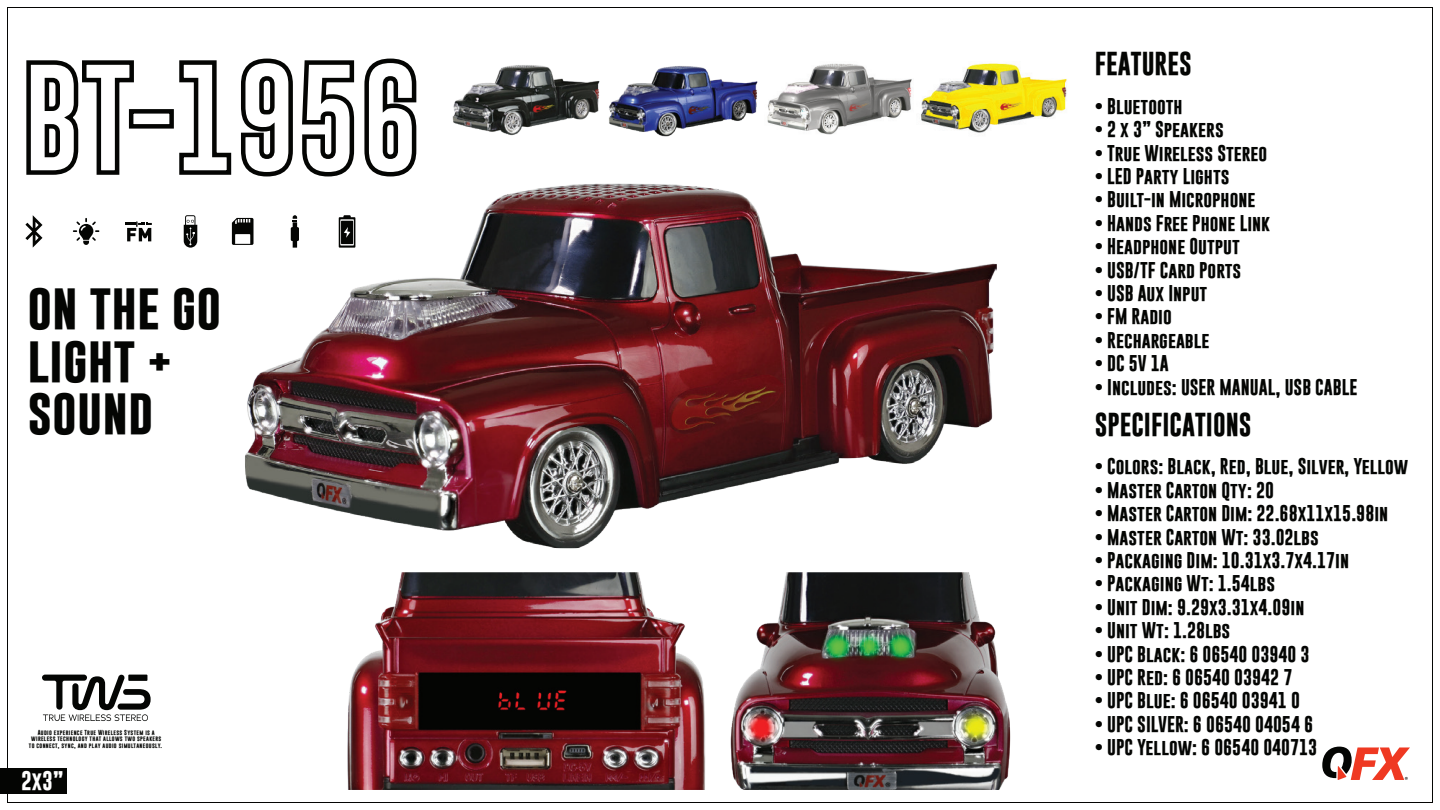
<style>
.page{position:relative;width:1440px;height:810px;background:#fff}
.page>*{position:absolute;margin:0;border:0;box-sizing:border-box;transform-origin:0 0}
.t1{font:700 42px/52.2px "Gobold";color:#040503;scale:1.12 1}
.t2{font:700 24px "Gobold";color:#040503}
.t3{font:700 19.5px "Gobold";color:#fff}
.t4{font:700 16.5px "Gobold";color:#040503}
.t5{font:700 5.25px/6.8px "Gobold";letter-spacing:.06em;color:#040503;text-align:center}
</style>
<div class="page">
<div style="left:0;top:769px;width:66px;height:25px;background:#040503"></div>
<img style="left:347px;top:573px;width:342px;height:216px">
<img style="left:689px;top:573px;width:322px;height:216px">
<img style="left:245px;top:184px;width:752px;height:364px">
<img style="left:609px;top:66px;width:149px;height:71px">
<img style="left:452px;top:65px;width:148px;height:71px">
<svg style="left:26px;top:60px;width:108px;height:115px"></svg>
<div style="left:129px;top:109px;width:45px;height:20px;border:4px solid #040503"></div>
<svg style="left:179px;top:60px;width:53px;height:115px"></svg>
<svg style="left:241px;top:58px;width:114px;height:119px"></svg>
<svg style="left:364px;top:58px;width:53px;height:119px"></svg>
<svg style="left:42px;top:675px;width:109px;height:46px"></svg>
<svg style="left:184px;top:215px;width:13px;height:33px"></svg>
<svg style="left:125px;top:221px;width:27px;height:20px"></svg>
<svg style="left:291px;top:215px;width:8px;height:33px"></svg>
<svg style="left:232px;top:218px;width:21px;height:27px"></svg>
<svg style="left:339px;top:215px;width:16px;height:33px"></svg>
<svg style="left:73px;top:218px;width:26px;height:27px"></svg>
<svg style="left:25px;top:215px;width:17px;height:33px"></svg>
<svg style="left:1322px;top:747px;width:88px;height:33px"></svg>
<img style="left:767px;top:63px;width:145px;height:72px">
<img style="left:921px;top:63px;width:146px;height:70px">
<h1 class="t1" style="left:27px;top:283px;width:175px">ON THE GO<br>LIGHT +<br>SOUND</h1>
<p class="t5" style="left:29px;top:729px;width:135px">Audio experience True Wireless System is a wireless technology that allows two speakers to connect, sync, and play audio simultaneously.</p>
<p class="t3" style="left:21px;top:768px;width:44px">2x3”</p>
<h2 class="t2" style="left:1094px;top:48px;width:99px">FEATURES</h2>
<p class="t4" style="left:1094px;top:95px;width:89px">• Bluetooth</p>
<p class="t4" style="left:1094px;top:119px;width:131px">• 2 x 3” Speakers</p>
<p class="t4" style="left:1094px;top:142px;width:174px">• True Wireless Stereo</p>
<p class="t4" style="left:1094px;top:165px;width:136px">• LED Party Lights</p>
<p class="t4" style="left:1094px;top:189px;width:162px">• Built-in Microphone</p>
<p class="t4" style="left:1094px;top:212px;width:177px">• Hands Free Phone Link</p>
<p class="t4" style="left:1094px;top:236px;width:147px">• Headphone Output</p>
<p class="t4" style="left:1094px;top:259px;width:148px">• USB/TF Card Ports</p>
<p class="t4" style="left:1094px;top:282px;width:114px">• USB Aux Input</p>
<p class="t4" style="left:1094px;top:306px;width:79px">• FM Radio</p>
<p class="t4" style="left:1094px;top:329px;width:116px">• Rechargeable</p>
<p class="t4" style="left:1094px;top:353px;width:76px">• DC 5V 1A</p>
<p class="t4" style="left:1094px;top:376px;width:264px">• Includes: USER MANUAL, USB CABLE</p>
<h2 class="t2" style="left:1094px;top:409px;width:158px">SPECIFICATIONS</h2>
<p class="t4" style="left:1094px;top:456px;width:315px">• Colors: Black, Red, Blue, Silver, Yellow</p>
<p class="t4" style="left:1094px;top:479px;width:181px">• Master Carton Qty: 20</p>
<p class="t4" style="left:1094px;top:503px;width:295px">• Master Carton Dim: 22.68x11x15.98in</p>
<p class="t4" style="left:1094px;top:526px;width:226px">• Master Carton Wt: 33.02lbs</p>
<p class="t4" style="left:1094px;top:549px;width:256px">• Packaging Dim: 10.31x3.7x4.17in</p>
<p class="t4" style="left:1094px;top:573px;width:182px">• Packaging Wt: 1.54lbs</p>
<p class="t4" style="left:1094px;top:596px;width:211px">• Unit Dim: 9.29x3.31x4.09in</p>
<p class="t4" style="left:1094px;top:620px;width:137px">• Unit Wt: 1.28lbs</p>
<p class="t4" style="left:1094px;top:643px;width:216px">• UPC Black: 6 06540 03940 3</p>
<p class="t4" style="left:1094px;top:666px;width:199px">• UPC Red: 6 06540 03942 7</p>
<p class="t4" style="left:1094px;top:690px;width:207px">• UPC Blue: 6 06540 03941 0</p>
<p class="t4" style="left:1094px;top:713px;width:220px">• UPC SILVER: 6 06540 04054 6</p>
<p class="t4" style="left:1094px;top:737px;width:224px">• UPC Yellow: 6 06540 040713</p>
</div>
